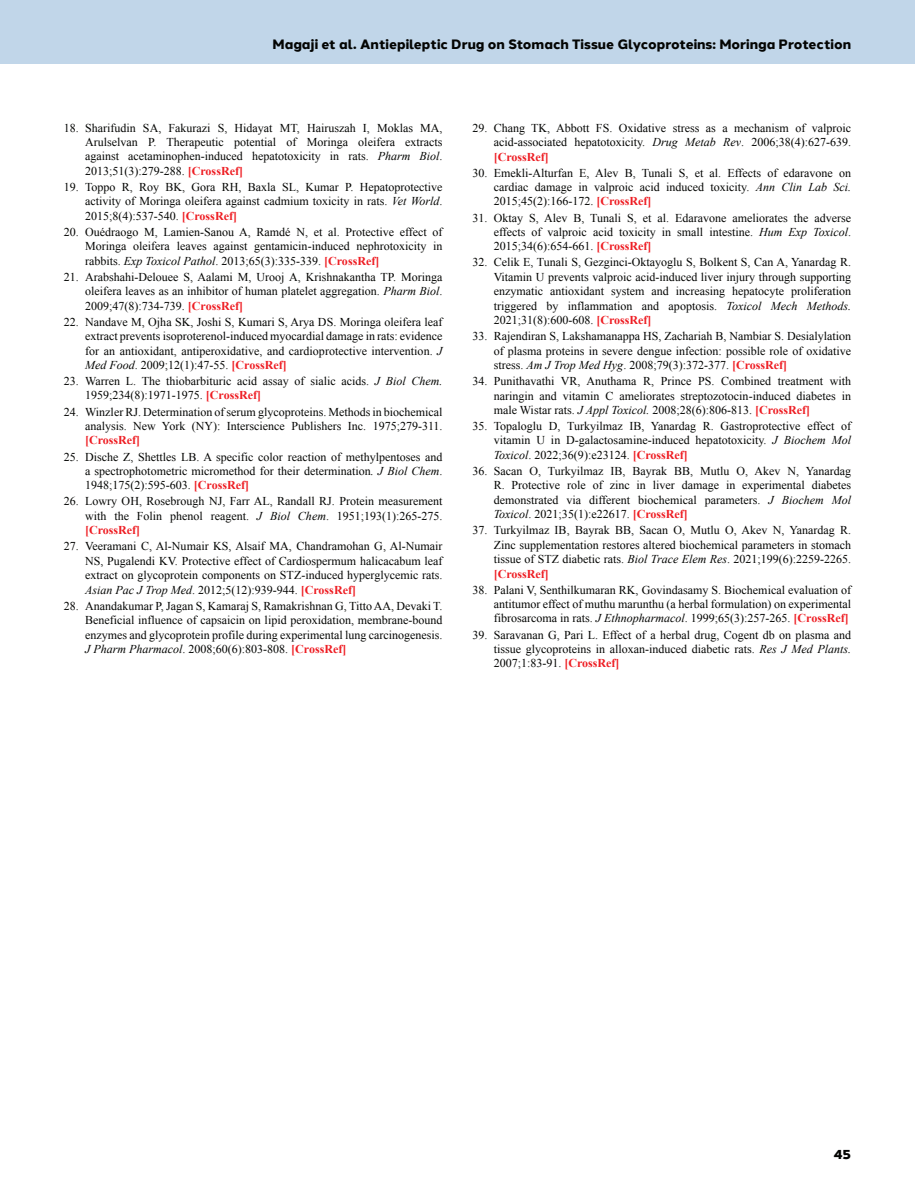
<style>
.page{position:relative;width:915px;height:1191px;background:#fff}
.page>*{position:absolute;margin:0;border:0;box-sizing:border-box;transform-origin:0 0}
.t1{font:800 13.5px "Halcom";color:#040503}
.t2{font:12px/14.4px "Times New Roman";color:#040503;text-align:justify}
.t3{font:700 12px "Times New Roman";color:#ee1d23}
.s1{font-style:italic}
.s2{font-weight:700;color:#ee1d23}
</style>
<div class="page">
<div style="left:0;top:0;width:914px;height:64px;background:#c1d6e9"></div>
<p class="t1" style="left:272px;top:33px;width:579px">Magaji et al. Antiepileptic Drug on Stomach Tissue Glycoproteins: Moringa Protection</p>
<p class="t2" style="left:85px;top:120px;width:359px;text-indent:-21px">18. Sharifudin SA, Fakurazi S, Hidayat MT, Hairuszah I, Moklas MA, Arulselvan P. Therapeutic potential of Moringa oleifera extracts against acetaminophen-induced hepatotoxicity in rats. <span class="s1">Pharm Biol</span>.<br>2013;51(3):279-288. <span class="s2">[CrossRef]</span></p>
<p class="t2" style="left:85px;top:180px;width:359px;text-indent:-21px">19. Toppo R, Roy BK, Gora RH, Baxla SL, Kumar P. Hepatoprotective activity of Moringa oleifera against cadmium toxicity in rats. <span class="s1">Vet World</span>.<br>2015;8(4):537-540. <span class="s2">[CrossRef]</span></p>
<p class="t2" style="left:85px;top:224px;width:359px;text-indent:-21px">20. Ouédraogo M, Lamien-Sanou A, Ramdé N, et al. Protective effect of Moringa oleifera leaves against gentamicin-induced nephrotoxicity in rabbits. <span class="s1">Exp Toxicol Pathol</span>. 2013;65(3):335-339. <span class="s2">[CrossRef]</span></p>
<p class="t2" style="left:85px;top:269px;width:359px;text-indent:-21px">21. Arabshahi-Delouee S, Aalami M, Urooj A, Krishnakantha TP. Moringa oleifera leaves as an inhibitor of human platelet aggregation. <span class="s1">Pharm Biol</span>.<br>2009;47(8):734-739. <span class="s2">[CrossRef]</span></p>
<p class="t2" style="left:85px;top:314px;width:359px;text-indent:-21px">22. Nandave M, Ojha SK, Joshi S, Kumari S, Arya DS. Moringa oleifera leaf extract prevents isoproterenol-induced myocardial damage in rats: evidence for an antioxidant, antiperoxidative, and cardioprotective intervention. <span class="s1">J Med Food</span>. 2009;12(1):47-55. <span class="s2">[CrossRef]</span></p>
<p class="t2" style="left:85px;top:374px;width:359px;text-indent:-21px">23. Warren L. The thiobarbituric acid assay of sialic acids. <span class="s1">J Biol Chem.<br></span>1959;234(8):1971-1975. <span class="s2">[CrossRef]</span></p>
<p class="t2" style="left:64px;top:404px;width:380px;text-align:right">24. Winzler RJ. Determination of serum glycoproteins. Methods in biochemical analysis. New York (NY): Interscience Publishers Inc. 1975;279-311.</p>
<p class="t3" style="left:85px;top:432px;width:57px">[CrossRef]</p>
<p class="t2" style="left:85px;top:449px;width:359px;text-indent:-21px">25. Dische Z, Shettles LB. A specific color reaction of methylpentoses and a spectrophotometric micromethod for their determination<span class="s1">. J Biol Chem</span>.<br>1948;175(2):595-603. <span class="s2">[CrossRef]</span></p>
<p class="t2" style="left:85px;top:494px;width:359px;text-indent:-21px">26. Lowry OH, Rosebrough NJ, Farr AL, Randall RJ. Protein measurement with the Folin phenol reagent. <span class="s1">J Biol Chem</span>. 1951;193(1):265-275. <span class="s2">[CrossRef]</span></p>
<p class="t2" style="left:85px;top:539px;width:359px;text-indent:-21px">27. Veeramani C, Al-Numair KS, Alsaif MA, Chandramohan G, Al-Numair NS, Pugalendi KV. Protective effect of Cardiospermum halicacabum leaf extract on glycoprotein components on STZ-induced hyperglycemic rats.<br><span class="s1">Asian Pac J Trop Med</span>. 2012;5(12):939-944. <span class="s2">[CrossRef]</span></p>
<p class="t2" style="left:85px;top:598px;width:359px;text-indent:-21px">28. Anandakumar P, Jagan S, Kamaraj S, Ramakrishnan G, Titto AA, Devaki T.<br>Beneficial influence of capsaicin on lipid peroxidation, membrane-bound enzymes and glycoprotein profile during experimental lung carcinogenesis.<br><span class="s1">J Pharm Pharmacol</span>. 2008;60(6):803-808. <span class="s2">[CrossRef]</span></p>
<p class="t2" style="left:493px;top:120px;width:359px;text-indent:-21px">29. Chang TK, Abbott FS. Oxidative stress as a mechanism of valproic acid-associated hepatotoxicity. <span class="s1">Drug Metab Rev</span>. 2006;38(4):627-639. <span class="s2">[CrossRef]</span></p>
<p class="t2" style="left:493px;top:165px;width:359px;text-indent:-21px">30. Emekli-Alturfan E, Alev B, Tunali S, et al. Effects of edaravone on cardiac damage in valproic acid induced toxicity. <span class="s1">Ann Clin Lab Sci.<br></span>2015;45(2):166-172. <span class="s2">[CrossRef]</span></p>
<p class="t2" style="left:493px;top:210px;width:359px;text-indent:-21px">31. Oktay S, Alev B, Tunali S, et al. Edaravone ameliorates the adverse effects of valproic acid toxicity in small intestine. <span class="s1">Hum Exp Toxicol</span>.<br>2015;34(6):654-661. <span class="s2">[CrossRef]</span></p>
<p class="t2" style="left:493px;top:255px;width:359px;text-indent:-21px">32. Celik E, Tunali S, Gezginci-Oktayoglu S, Bolkent S, Can A, Yanardag R.<br>Vitamin U prevents valproic acid-induced liver injury through supporting enzymatic antioxidant system and increasing hepatocyte proliferation triggered by inflammation and apoptosis. <span class="s1">Toxicol Mech Methods.<br></span>2021;31(8):600-608. <span class="s2">[CrossRef]</span></p>
<p class="t2" style="left:493px;top:329px;width:359px;text-indent:-21px">33. Rajendiran S, Lakshamanappa HS, Zachariah B, Nambiar S. Desialylation of plasma proteins in severe dengue infection: possible role of oxidative stress. <span class="s1">Am J Trop Med Hyg</span>. 2008;79(3):372-377. <span class="s2">[CrossRef]</span></p>
<p class="t2" style="left:493px;top:374px;width:359px;text-indent:-21px">34. Punithavathi VR, Anuthama R, Prince PS. Combined treatment with naringin and vitamin C ameliorates streptozotocin-induced diabetes in male Wistar rats. <span class="s1">J Appl Toxicol.</span> 2008;28(6):806-813. <span class="s2">[CrossRef]</span></p>
<p class="t2" style="left:493px;top:418px;width:359px;text-indent:-21px">35. Topaloglu D, Turkyilmaz IB, Yanardag R. Gastroprotective effect of vitamin U in D-galactosamine-induced hepatotoxicity. <span class="s1">J Biochem Mol Toxicol</span>. 2022;36(9):e23124. <span class="s2">[CrossRef]</span></p>
<p class="t2" style="left:493px;top:463px;width:359px;text-indent:-21px">36. Sacan O, Turkyilmaz IB, Bayrak BB, Mutlu O, Akev N, Yanardag R. Protective role of zinc in liver damage in experimental diabetes demonstrated via different biochemical parameters. <span class="s1">J Biochem Mol Toxicol</span>. 2021;35(1):e22617. <span class="s2">[CrossRef]</span></p>
<p class="t2" style="left:493px;top:523px;width:359px;text-indent:-21px">37. Turkyilmaz IB, Bayrak BB, Sacan O, Mutlu O, Akev N, Yanardag R.<br>Zinc supplementation restores altered biochemical parameters in stomach tissue of STZ diabetic rats. <span class="s1">Biol Trace Elem Res</span>. 2021;199(6):2259-2265. <span class="s2">[CrossRef]</span></p>
<p class="t2" style="left:493px;top:582px;width:359px;text-indent:-21px">38. Palani V, Senthilkumaran RK, Govindasamy S. Biochemical evaluation of antitumor effect of muthu marunthu (a herbal formulation) on experimental fibrosarcoma in rats. <span class="s1">J Ethnopharmacol</span>. 1999;65(3):257-265. <span class="s2">[CrossRef]</span></p>
<p class="t2" style="left:493px;top:627px;width:359px;text-indent:-21px">39. Saravanan G, Pari L. Effect of a herbal drug, Cogent db on plasma and tissue glycoproteins in alloxan-induced diabetic rats. <span class="s1">Res J Med Plants.<br></span>2007;1:83-91. <span class="s2">[CrossRef]</span></p>
<p class="t1" style="left:833px;top:1143px;width:19px">45</p>
</div>
